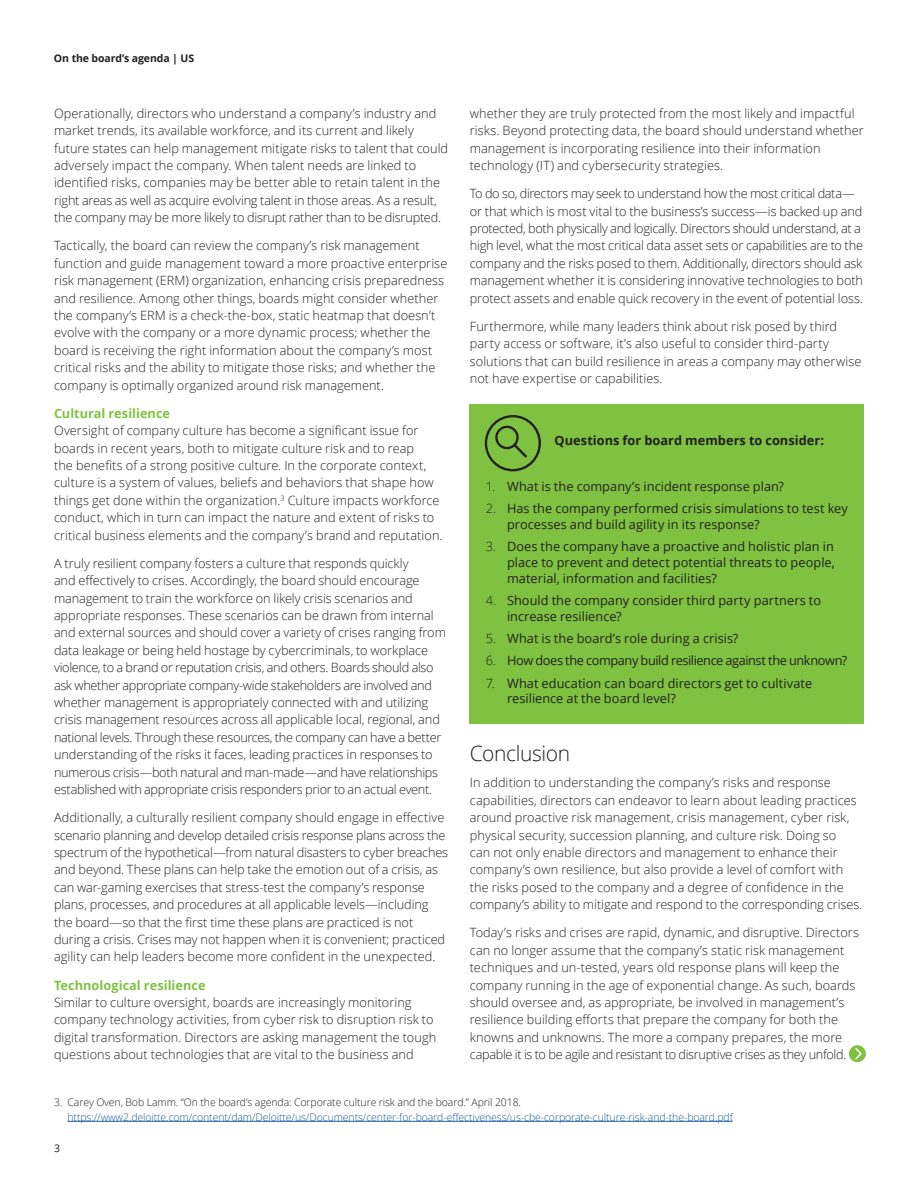
<style>
.page{position:relative;width:918px;height:1188px;background:#fff}
.page>*{position:absolute;margin:0;border:0;box-sizing:border-box;transform-origin:0 0}
.Introduction__14_18p{font:300 21px "Open Sans";letter-spacing:-.015em;color:#231f20}
.Body_copy__8_5_12pt{font:300 12.75px/17.4px "Open Sans";color:#231f20}
.t1{font:12.75px/15.8px "Open Sans";color:#231f20}
.t2{font:12.75px "Open Sans";letter-spacing:-.03em;color:#231f20}
.Subhead_A__8_5_12pt{font:700 12.75px "Open Sans";color:#7fc241}
.For_more_info_call_o{font:700 12.75px "Open Sans";letter-spacing:.005em;color:#231f20}
.Disclaimers__7_9_5pt{font:300 10.5px/14.2px "Open Sans";letter-spacing:-.01em;color:#175d9e}
.Brochure_title__foli{font:700 10.5px "Open Sans";letter-spacing:-.01em;color:#231f20}
.Folio_Left_pg__7_9_5{font:10.5px "Open Sans";color:#231f20}
.s1{font-weight:300}
.s2{color:#231f20}
</style>
<div class="page">
<div style="left:849px;top:1045px;width:17px;height:17px;background:#7fc241;border-radius:50%"></div>
<svg style="left:855px;top:1047px;width:8px;height:14px"></svg>
<hr style="left:68px;top:1121px;width:665px;height:1px;background:#175d9e">
<div style="left:470px;top:404px;width:394px;height:320px;background:#7fc241"></div>
<svg style="left:485px;top:415px;width:56px;height:56px"></svg>
<p class="Brochure_title__foli" style="left:54px;top:51px;width:142px">On the board’s agenda | US</p>
<p class="Body_copy__8_5_12pt" style="left:54px;top:104px;width:396px">Operationally, directors who understand a company’s industry and market trends, its available workforce, and its current and likely future states can help management mitigate risks to talent that could adversely impact the company. When talent needs are linked to identified risks, companies may be better able to retain talent in the right areas as well as acquire evolving talent in those areas. As a result, the company may be more likely to disrupt rather than to be disrupted.</p>
<p class="Body_copy__8_5_12pt" style="left:54px;top:237px;width:395px">Tactically, the board can review the company’s risk management function and guide management toward a more proactive enterprise risk management (ERM) organization, enhancing crisis preparedness and resilience. Among other things, boards might consider whether the company’s ERM is a check-the-box, static heatmap that doesn’t evolve with the company or a more dynamic process; whether the board is receiving the right information about the company’s most critical risks and the ability to mitigate those risks; and whether the company is optimally organized around risk management.</p>
<p class="Subhead_A__8_5_12pt" style="left:54px;top:404px;width:118px">Cultural resilience</p>
<p class="Body_copy__8_5_12pt" style="left:54px;top:421px;width:390px">Oversight of company culture has become a significant issue for boards in recent years, both to mitigate culture risk and to reap<br>the benefits of a strong positive culture. In the corporate context, culture is a system of values, beliefs and behaviors that shape how things get done within the organization.<sup>3</sup> Culture impacts workforce conduct, which in turn can impact the nature and extent of risks to critical business elements and the company’s brand and reputation.</p>
<p class="Body_copy__8_5_12pt" style="left:54px;top:554px;width:393px">A truly resilient company fosters a culture that responds quickly<br>and effectively to crises. Accordingly, the board should encourage management to train the workforce on likely crisis scenarios and appropriate responses. These scenarios can be drawn from internal and external sources and should cover a variety of crises ranging from data leakage or being held hostage by cybercriminals, to workplace violence, to a brand or reputation crisis, and others. Boards should also ask whether appropriate company-wide stakeholders are involved and whether management is appropriately connected with and utilizing crisis management resources across all applicable local, regional, and national levels. Through these resources, the company can have a better understanding of the risks it faces, leading practices in responses to numerous crisis—both natural and man-made—and have relationships established with appropriate crisis responders prior to an actual event.</p>
<p class="Body_copy__8_5_12pt" style="left:54px;top:808px;width:396px">Additionally, a culturally resilient company should engage in effective scenario planning and develop detailed crisis response plans across the spectrum of the hypothetical—from natural disasters to cyber breaches and beyond. These plans can help take the emotion out of a crisis, as can war-gaming exercises that stress-test the company’s response plans, processes, and procedures at all applicable levels—including the board—so that the first time these plans are practiced is not during a crisis. Crises may not happen when it is convenient; practiced agility can help leaders become more confident in the unexpected.</p>
<p class="Subhead_A__8_5_12pt" style="left:54px;top:976px;width:153px">Technological resilience</p>
<p class="Body_copy__8_5_12pt" style="left:54px;top:993px;width:384px">Similar to culture oversight, boards are increasingly monitoring company technology activities, from cyber risk to disruption risk to digital transformation. Directors are asking management the tough questions about technologies that are vital to the business and</p>
<p class="Body_copy__8_5_12pt" style="left:470px;top:104px;width:395px">whether they are truly protected from the most likely and impactful risks. Beyond protecting data, the board should understand whether management is incorporating resilience into their information technology (IT) and cybersecurity strategies.</p>
<p class="Body_copy__8_5_12pt" style="left:470px;top:184px;width:395px">To do so, directors may seek to understand how the most critical data— or that which is most vital to the business’s success—is backed up and protected, both physically and logically. Directors should understand, at a high level, what the most critical data asset sets or capabilities are to the company and the risks posed to them. Additionally, directors should ask management whether it is considering innovative technologies to both protect assets and enable quick recovery in the event of potential loss.</p>
<p class="Body_copy__8_5_12pt" style="left:470px;top:317px;width:393px">Furthermore, while many leaders think about risk posed by third party access or software, it’s also useful to consider third-party solutions that can build resilience in areas a company may otherwise not have expertise or capabilities.</p>
<p class="For_more_info_call_o" style="left:554px;top:432px;width:271px">Questions for board members to consider:</p>
<p class="t1" style="left:486px;top:478px;width:300px"><span class="s1">1.</span> What is the company’s incident response plan?</p>
<p class="t1" style="left:507px;top:501px;width:342px;text-indent:-21px"><span class="s1">2.</span> Has the company performed crisis simulations to test key processes and build agility in its response?</p>
<p class="t1" style="left:507px;top:539px;width:329px;text-align:justify;text-indent:-21px"><span class="s1">3.</span> Does the company have a proactive and holistic plan in place to prevent and detect potential threats to people, material, information and facilities?</p>
<p class="t1" style="left:507px;top:592px;width:316px;text-indent:-21px"><span class="s1">4.</span> Should the company consider third party partners to increase resilience?</p>
<p class="t1" style="left:486px;top:630px;width:254px"><span class="s1">5.</span> What is the board’s role during a crisis?</p>
<p class="t2" style="left:486px;top:652px;width:363px"><span class="s1">6.</span> How does the company build resilience against the unknown?</p>
<p class="t1" style="left:507px;top:675px;width:307px;text-indent:-21px"><span class="s1">7.</span> What education can board directors get to cultivate resilience at the board level?</p>
<p class="Introduction__14_18p" style="left:470px;top:739px;width:102px">Conclusion</p>
<p class="Body_copy__8_5_12pt" style="left:470px;top:774px;width:394px">In addition to understanding the company’s risks and response capabilities, directors can endeavor to learn about leading practices around proactive risk management, crisis management, cyber risk, physical security, succession planning, and culture risk. Doing so<br>can not only enable directors and management to enhance their company’s own resilience, but also provide a level of comfort with the risks posed to the company and a degree of confidence in the company’s ability to mitigate and respond to the corresponding crises.</p>
<p class="Body_copy__8_5_12pt" style="left:470px;top:924px;width:391px">Today’s risks and crises are rapid, dynamic, and disruptive. Directors can no longer assume that the company’s static risk management techniques and un-tested, years old response plans will keep the company running in the age of exponential change. As such, boards should oversee and, as appropriate, be involved in management’s resilience building efforts that prepare the company for both the knowns and unknowns. The more a company prepares, the more capable it is to be agile and resistant to disruptive crises as they unfold.</p>
<p class="Disclaimers__7_9_5pt" style="left:68px;top:1095px;width:667px;text-indent:-14px"><span class="s2">3. Carey Oven, Bob Lamm. “On the board’s agenda: Corporate culture risk and the board.” April 2018. </span>https://www2.deloitte.com/content/dam/Deloitte/us/Documents/center-for-board-effectiveness/us-cbe-corporate-culture-risk-and-the-board.pdf</p>
<p class="Folio_Left_pg__7_9_5" style="left:54px;top:1141px;width:8px">3</p>
</div>
